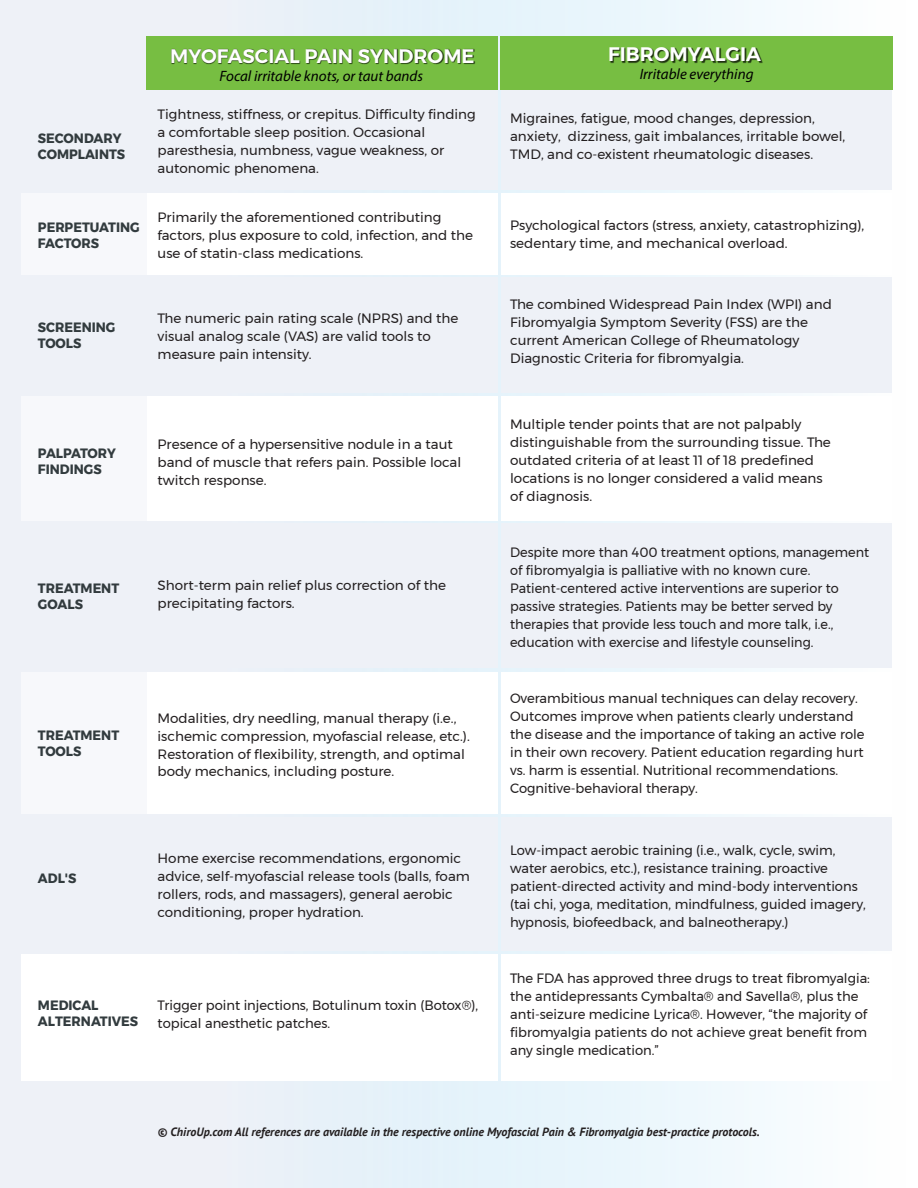
<style>
.page{position:relative;width:918px;height:1188px;background:#fff}
.page>*{position:absolute;margin:0;border:0;box-sizing:border-box;transform-origin:0 0}
.t1{font:600 19.5px "Montserrat";color:#fff}
.t2{font:italic 15px "Myriad Pro";color:#000}
.t3{font:13.5px/18px "Montserrat";color:#231f20}
.t4{font:13.5px/18px "Montserrat";color:#231f20;scale:.95 1}
.t5{font:700 13.5px/16.2px "Montserrat";color:#323b3e;scale:.95 1}
.t6{font:italic 700 12px "PT Sans";color:#231f20}
</style>
<div class="page">
<div style="left:0;top:0;width:917px;height:1188px;background:linear-gradient(to right,#e8eef6,#f3fcff)"></div>
<div style="left:21px;top:193px;width:477px;height:81px;background:#fff"></div>
<div style="left:21px;top:277px;width:477px;height:116px;background:#eef1f7"></div>
<div style="left:21px;top:396px;width:477px;height:125px;background:#fff"></div>
<div style="left:21px;top:524px;width:477px;height:144px;background:#eef1f7"></div>
<div style="left:21px;top:672px;width:477px;height:142px;background:#fff"></div>
<div style="left:21px;top:89px;width:477px;height:101px;background:#eef1f7"></div>
<div style="left:21px;top:89px;width:126px;height:986px;background:#eef1f7"></div>
<div style="left:21px;top:817px;width:477px;height:134px;background:#eef1f7"></div>
<div style="left:21px;top:954px;width:477px;height:126px;background:#fff"></div>
<div style="left:501px;top:193px;width:391px;height:81px;background:#fff"></div>
<div style="left:501px;top:277px;width:391px;height:116px;background:#eef1f7"></div>
<div style="left:501px;top:396px;width:391px;height:125px;background:#fff"></div>
<div style="left:501px;top:524px;width:391px;height:144px;background:#eef1f7"></div>
<div style="left:501px;top:672px;width:391px;height:142px;background:#fff"></div>
<div style="left:501px;top:817px;width:391px;height:134px;background:#eef1f7"></div>
<div style="left:501px;top:89px;width:391px;height:101px;background:#eef1f7"></div>
<div style="left:501px;top:954px;width:391px;height:126px;background:#fff"></div>
<div style="left:501px;top:36px;width:392px;height:54px;background:#77be42"></div>
<div style="left:146px;top:36px;width:351px;height:54px;background:#77be42"></div>
<img style="left:171px;top:48px;width:305px;height:17px">
<img style="left:610px;top:47px;width:153px;height:17px">
<p class="t5" style="left:38px;top:130px;width:93px">SECONDARY<br>COMPLAINTS</p>
<p class="t5" style="left:38px;top:219px;width:109px">PERPETUATING<br>FACTORS</p>
<p class="t5" style="left:38px;top:319px;width:83px">SCREENING<br>TOOLS</p>
<h1 class="t1" style="left:170px;top:40px;width:306px">MYOFASCIAL PAIN SYNDROME</h1>
<h1 class="t1" style="left:608px;top:39px;width:154px">FIBROMYALGIA</h1>
<p class="t2" style="left:220px;top:66px;width:205px">Focal irritable knots, or taut bands</p>
<p class="t2" style="left:640px;top:65px;width:115px">Irritable everything</p>
<p class="t3" style="left:158px;top:105px;width:320px">Tightness, stiffness, or crepitus. Difficulty finding a comfortable sleep position. Occasional paresthesia, numbness, vague weakness, or autonomic phenomena.</p>
<p class="t3" style="left:510px;top:109px;width:337px">Migraines, fatigue, mood changes, depression, anxiety, dizziness, gait imbalances, irritable bowel,<br>TMD, and co-existent rheumatologic diseases.</p>
<p class="t3" style="left:158px;top:208px;width:317px">Primarily the aforementioned contributing factors, plus exposure to cold, infection, and the use of statin-class medications.</p>
<p class="t3" style="left:510px;top:216px;width:356px">Psychological factors (stress, anxiety, catastrophizing), sedentary time, and mechanical overload.</p>
<p class="t3" style="left:158px;top:309px;width:302px">The numeric pain rating scale (NPRS) and the visual analog scale (VAS) are valid tools to measure pain intensity.</p>
<p class="t3" style="left:510px;top:295px;width:323px">The combined Widespread Pain Index (WPI) and Fibromyalgia Symptom Severity (FSS) are the current American College of Rheumatology Diagnostic Criteria for fibromyalgia.</p>
<p class="t5" style="left:38px;top:445px;width:83px">PALPATORY<br>FINDINGS</p>
<p class="t5" style="left:38px;top:580px;width:87px">TREATMENT<br>GOALS</p>
<p class="t5" style="left:38px;top:727px;width:87px">TREATMENT<br>TOOLS</p>
<p class="t5" style="left:38px;top:870px;width:42px">ADL'S</p>
<p class="t5" style="left:38px;top:997px;width:107px">MEDICAL<br>ALTERNATIVES</p>
<p class="t3" style="left:158px;top:435px;width:305px">Presence of a hypersensitive nodule in a taut band of muscle that refers pain. Possible local twitch response.</p>
<p class="t3" style="left:158px;top:576px;width:290px">Short-term pain relief plus correction of the precipitating factors.</p>
<p class="t3" style="left:158px;top:709px;width:314px">Modalities, dry needling, manual therapy (i.e., ischemic compression, myofascial release, etc.).<br>Restoration of flexibility, strength, and optimal body mechanics, including posture.</p>
<p class="t3" style="left:510px;top:415px;width:322px">Multiple tender points that are not palpably distinguishable from the surrounding tissue. The outdated criteria of at least 11 of 18 predefined locations is no longer considered a valid means of diagnosis.</p>
<p class="t4" style="left:510px;top:543px;width:380px">Despite more than 400 treatment options, management of fibromyalgia is palliative with no known cure.<br>Patient-centered active interventions are superior to passive strategies. Patients may be better served by therapies that provide less touch and more talk, i.e., education with exercise and lifestyle counseling.</p>
<p class="t3" style="left:510px;top:690px;width:356px">Overambitious manual techniques can delay recovery.<br>Outcomes improve when patients clearly understand the disease and the importance of taking an active role in their own recovery. Patient education regarding hurt vs. harm is essential. Nutritional recommendations.<br>Cognitive-behavioral therapy.</p>
<p class="t3" style="left:158px;top:850px;width:314px">Home exercise recommendations, ergonomic advice, self-myofascial release tools (balls, foam rollers, rods, and massagers), general aerobic conditioning, proper hydration.</p>
<p class="t3" style="left:510px;top:841px;width:357px">Low-impact aerobic training (i.e., walk, cycle, swim, water aerobics, etc.), resistance training. proactive patient-directed activity and mind-body interventions (tai chi, yoga, meditation, mindfulness, guided imagery, hypnosis, biofeedback, and balneotherapy.)</p>
<p class="t3" style="left:158px;top:996px;width:322px">Trigger point injections, Botulinum toxin (Botox®), topical anesthetic patches.</p>
<p class="t3" style="left:510px;top:969px;width:361px">The FDA has approved three drugs to treat fibromyalgia: the antidepressants Cymbalta® and Savella®, plus the anti-seizure medicine Lyrica®. However, “the majority of fibromyalgia patients do not achieve great benefit from any single medication.”</p>
<p class="t6" style="left:158px;top:1123px;width:604px">© ChiroUp.com All references are available in the respective online Myofascial Pain &amp; Fibromyalgia best-practice protocols.</p>
</div>
